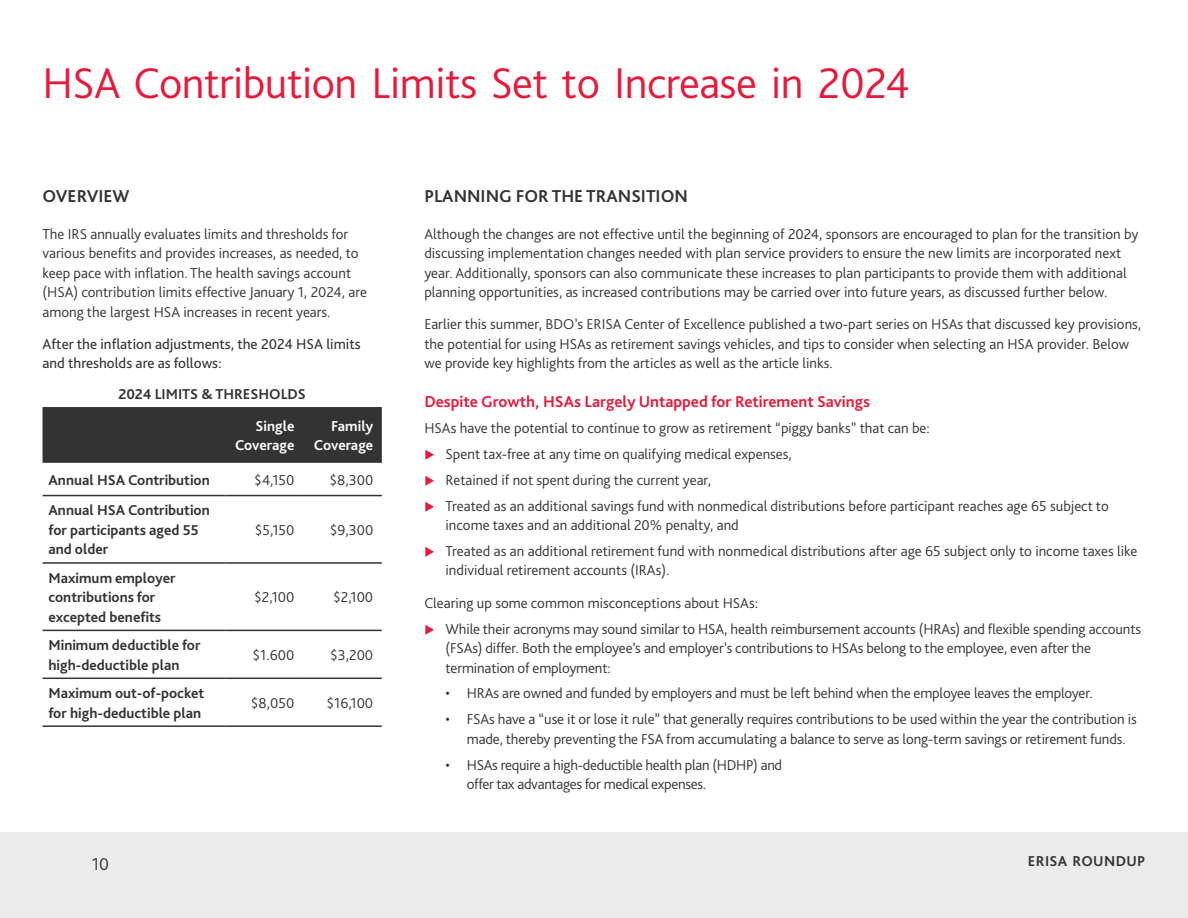
<style>
.page{position:relative;width:1188px;height:918px;background:#fff}
.page>*{position:absolute;margin:0;border:0;box-sizing:border-box;transform-origin:0 0}
.t1{font:300 45px "Bliss Pro";letter-spacing:-.01em;color:#e81a3b}
.t2{font:700 18px "Bliss Pro";color:#333}
.t3{font:300 18px "Bliss Pro";color:#333}
.t4{font:700 16.5px "Bliss Pro";color:#e81a3b}
.t5{font:300 15px/19.5px "Bliss Pro";color:#333}
.t6{font:700 15px/19.5px "Bliss Pro";color:#333}
.t7{font:300 15px/19.5px "Bliss Pro";letter-spacing:-.02em;color:#333}
.t8{font:15px/19.5px "Bliss Pro";color:#333}
.t9{font:700 15px/19.5px "Bliss Pro";color:#fff;text-align:right}
.t10{font:700 15px "Bliss Pro";letter-spacing:.025em;color:#333}
</style>
<div class="page">
<div style="left:43px;top:407px;width:339px;height:56px;background:#333"></div>
<hr style="left:43px;top:495px;width:182px;height:1px;background:#333">
<hr style="left:225px;top:495px;width:78px;height:1px;background:#333">
<hr style="left:303px;top:495px;width:79px;height:1px;background:#333">
<hr style="left:43px;top:562px;width:182px;height:2px;background:#333">
<hr style="left:225px;top:562px;width:78px;height:2px;background:#333">
<hr style="left:303px;top:562px;width:79px;height:2px;background:#333">
<hr style="left:43px;top:630px;width:182px;height:1px;background:#333">
<hr style="left:225px;top:630px;width:78px;height:1px;background:#333">
<hr style="left:303px;top:630px;width:79px;height:1px;background:#333">
<hr style="left:43px;top:678px;width:182px;height:1px;background:#333">
<hr style="left:225px;top:678px;width:78px;height:1px;background:#333">
<hr style="left:303px;top:678px;width:79px;height:1px;background:#333">
<hr style="left:43px;top:725px;width:182px;height:2px;background:#333">
<hr style="left:225px;top:725px;width:78px;height:2px;background:#333">
<hr style="left:303px;top:725px;width:79px;height:2px;background:#333">
<div style="left:0;top:833px;width:1188px;height:85px;background:#ebebeb"></div>
<h1 class="t1" style="left:43px;top:55px;width:869px">HSA Contribution Limits Set to Increase in 2024</h1>
<p class="t2" style="left:43px;top:185px;width:89px">OVERVIEW</p>
<p class="t5" style="left:43px;top:224px;width:326px">The IRS annually evaluates limits and thresholds for various benefits and provides increases, as needed, to keep pace with inflation. The health savings account (HSA) contribution limits effective January 1, 2024, are among the largest HSA increases in recent years.</p>
<p class="t8" style="left:43px;top:334px;width:320px">After the inflation adjustments, the 2024 HSA limits and thresholds are as follows:</p>
<p class="t6" style="left:118px;top:383px;width:189px">2024 LIMITS &amp; THRESHOLDS</p>
<p class="t9" style="left:235px;top:416px;width:61px">Single<br>Coverage</p>
<p class="t9" style="left:314px;top:416px;width:61px">Family<br>Coverage</p>
<p class="t6" style="left:49px;top:469px;width:163px">Annual HSA Contribution</p>
<p class="t5" style="left:254px;top:469px;width:42px">$4,150</p>
<p class="t5" style="left:329px;top:469px;width:45px">$8,300</p>
<p class="t6" style="left:48px;top:500px;width:163px">Annual HSA Contribution for participants aged 55 and older</p>
<p class="t5" style="left:255px;top:520px;width:41px">$5,150</p>
<p class="t5" style="left:330px;top:520px;width:45px">$9,300</p>
<p class="t6" style="left:48px;top:568px;width:129px">Maximum employer contributions for excepted benefits</p>
<p class="t5" style="left:254px;top:587px;width:42px">$2,100</p>
<p class="t5" style="left:333px;top:587px;width:42px">$2,100</p>
<p class="t6" style="left:48px;top:635px;width:154px">Minimum deductible for high-deductible plan</p>
<p class="t5" style="left:252px;top:645px;width:43px">$1.600</p>
<p class="t5" style="left:330px;top:645px;width:45px">$3,200</p>
<p class="t6" style="left:48px;top:683px;width:157px">Maximum out-of-pocket for high-deductible plan</p>
<p class="t5" style="left:251px;top:693px;width:45px">$8,050</p>
<p class="t5" style="left:326px;top:693px;width:48px">$16,100</p>
<p class="t3" style="left:92px;top:853px;width:19px">10</p>
<p class="t2" style="left:424px;top:185px;width:265px">PLANNING FOR THE TRANSITION</p>
<p class="t5" style="left:424px;top:224px;width:716px">Although the changes are not effective until the beginning of 2024, sponsors are encouraged to plan for the transition by discussing implementation changes needed with plan service providers to ensure the new limits are incorporated next year. Additionally, sponsors can also communicate these increases to plan participants to provide them with additional planning opportunities, as increased contributions may be carried over into future years, as discussed further below.</p>
<p class="t5" style="left:424px;top:314px;width:718px">Earlier this summer, BDO’s ERISA Center of Excellence published a two-part series on HSAs that discussed key provisions, the potential for using HSAs as retirement savings vehicles, and tips to consider when selecting an HSA provider. Below we provide key highlights from the articles as well as the article links.</p>
<p class="t4" style="left:424px;top:391px;width:447px">Despite Growth, HSAs Largely Untapped for Retirement Savings</p>
<p class="t5" style="left:446px;top:415px;width:665px;line-height:26px;text-indent:-21px">HSAs have the potential to continue to grow as retirement “piggy banks” that can be:<br>Spent tax-free at any time on qualifying medical expenses,<br>Retained if not spent during the current year,<br>Treated as an additional savings fund with nonmedical distributions before participant reaches age 65 subject to</p>
<p class="t5" style="left:446px;top:512px;width:693px;line-height:26px">income taxes and an additional 20% penalty, and<br>Treated as an additional retirement fund with nonmedical distributions after age 65 subject only to income taxes like</p>
<p class="t5" style="left:424px;top:554px;width:335px;line-height:32.2px;text-indent:21px">individual retirement accounts (IRAs).<br>Clearing up some common misconceptions about HSAs:</p>
<p class="t5" style="left:446px;top:618px;width:697px">While their acronyms may sound similar to HSA, health reimbursement accounts (HRAs) and flexible spending accounts (FSAs) differ. Both the employee’s and employer’s contributions to HSAs belong to the employee, even after the termination of employment:</p>
<p class="t5" style="left:446px;top:683px;width:649px">• HRAs are owned and funded by employers and must be left behind when the employee leaves the employer.</p>
<p class="t5" style="left:467px;top:709px;width:671px;text-indent:-21px">• FSAs have a “use it or lose it rule” that generally requires contributions to be used within the year the contribution is made, thereby preventing the FSA from accumulating a balance to serve as long-term savings or retirement funds.</p>
<p class="t7" style="left:467px;top:755px;width:317px;text-indent:-21px">• HSAs require a high-deductible health plan (HDHP) and offer tax advantages for medical expenses.</p>
<p class="t10" style="left:1028px;top:851px;width:119px">ERISA ROUNDUP</p>
</div>
